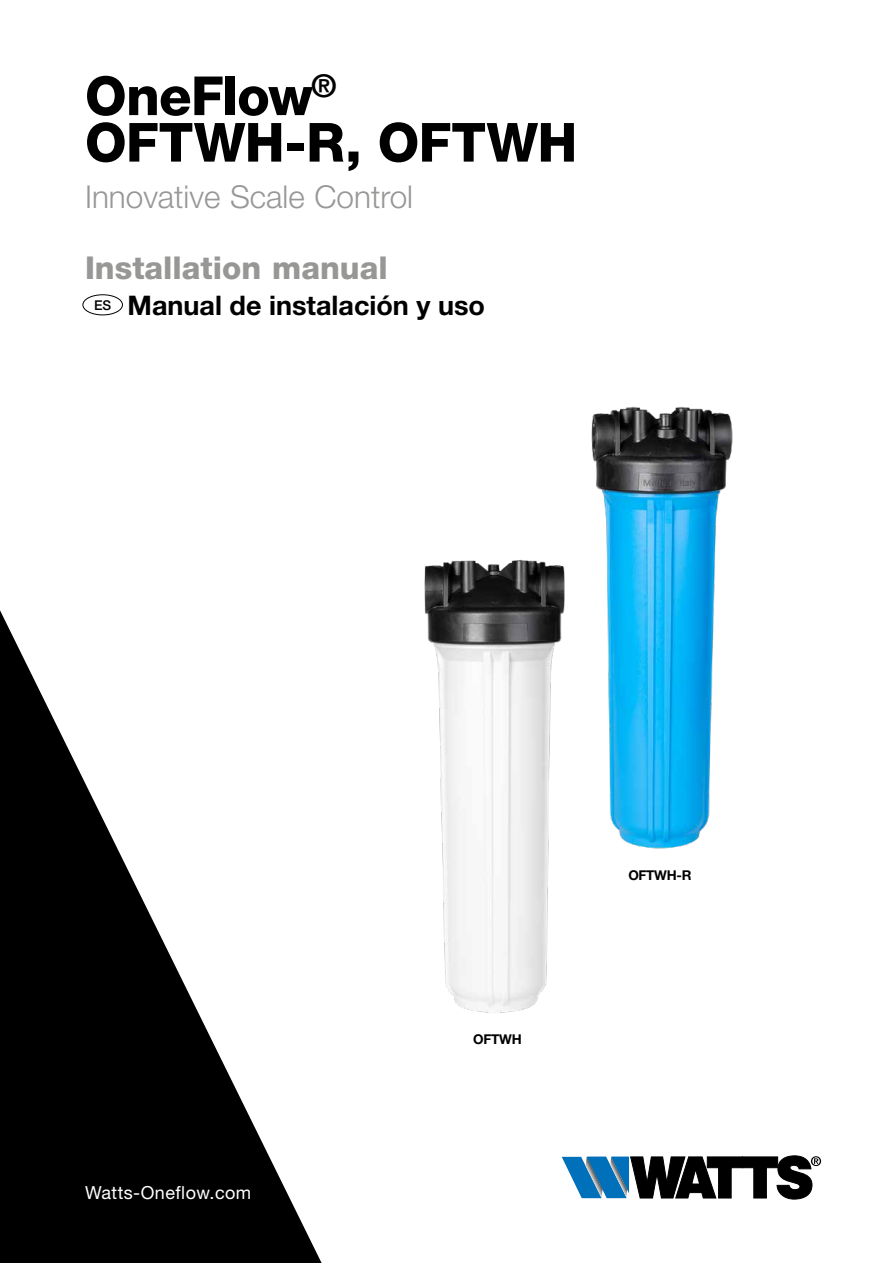
<style>
.page{position:relative;width:893px;height:1263px;background:#fff}
.page>*{position:absolute;margin:0;border:0;box-sizing:border-box;transform-origin:0 0}
.t1{font:800 54px/46.5px "Helvetica Neue LT Std";letter-spacing:-.01em;color:#000}
.t2{font:300 31.5px "Helvetica Neue LT Std";color:#979796}
.t3{font:800 31.5px "Helvetica Neue LT Std";color:#979796}
.t4{font:700 27px "Helvetica Neue LT Std";color:#000}
.t5{font:18px "Helvetica Neue LT Std";letter-spacing:.025em;color:#fff}
.t6{font:700 13.5px "Helvetica Neue LT Std";letter-spacing:-.02em;color:#000}
</style>
<div class="page">
<svg style="left:562px;top:1156px;width:259px;height:43px"></svg>
<svg style="left:0;top:610px;width:322px;height:653px;fill:#000"></svg>
<div style="left:83px;top:295px;width:40px;height:20px;border:1px solid #000;border-radius:50%"></div>
<img style="left:317px;top:560px;width:231px;height:507px">
<img style="left:476px;top:406px;width:257px;height:490px">
<h1 class="t1" style="left:85px;top:72px;width:494px">OneFlow<sup>®<br></sup>OFTWH-R, OFTWH</h1>
<p class="t2" style="left:85px;top:178px;width:329px">Innovative Scale Control</p>
<p class="t3" style="left:85px;top:249px;width:304px">Installation manual</p>
<p class="t4" style="left:94px;top:288px;width:392px"><sup>ES</sup> Manual de instalación y uso</p>
<p class="t5" style="left:85px;top:1182px;width:168px">Watts-Oneflow.com</p>
<p class="t6" style="left:473px;top:1031px;width:50px">OFTWH</p>
<p class="t6" style="left:628px;top:866px;width:65px">OFTWH-R</p>
</div>
